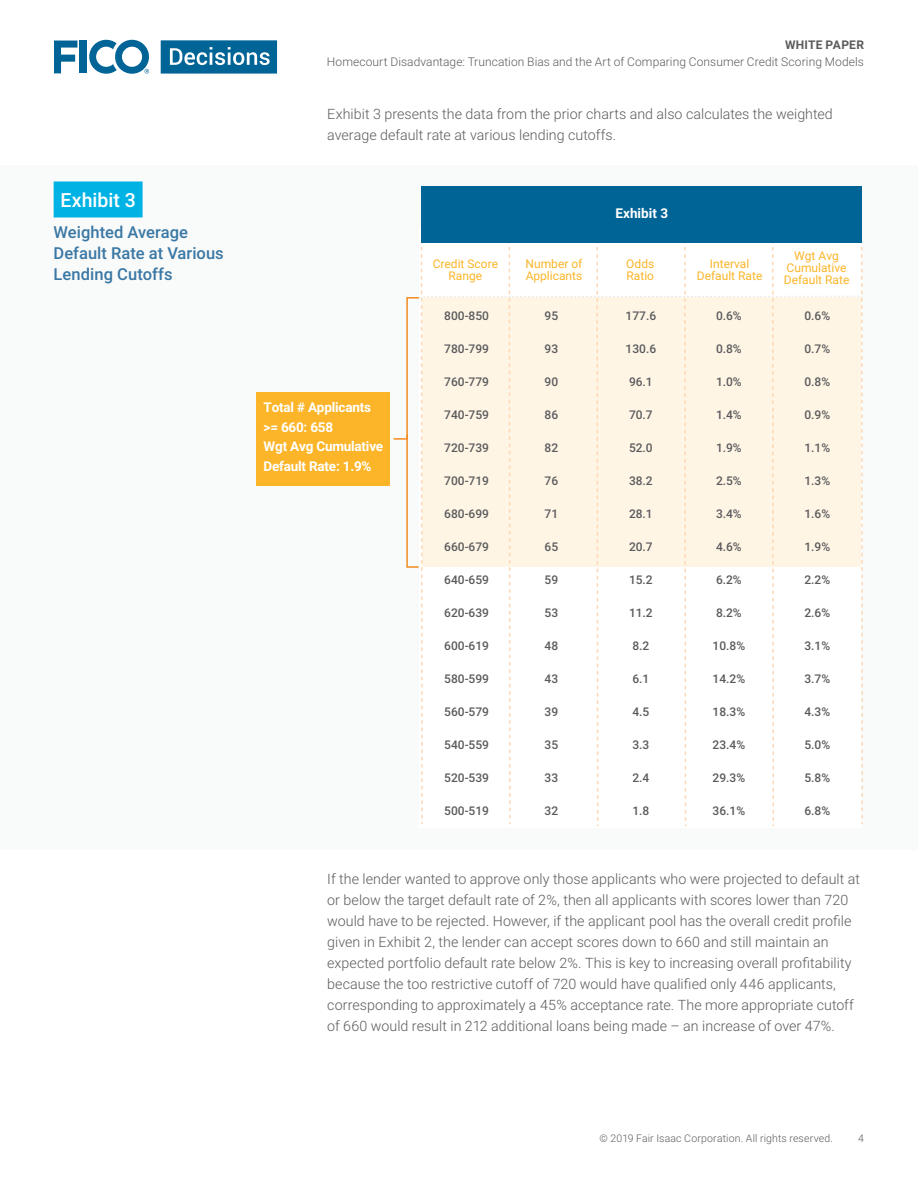
<style>
.page{position:relative;width:918px;height:1188px;background:#fff}
.page>*{position:absolute;margin:0;border:0;box-sizing:border-box;transform-origin:0 0}
.t1{font:500 19.5px "Roboto";color:#fff}
.t2{font:500 16.5px/21px "Roboto";letter-spacing:.005em;color:#3977a4}
.t3{font:300 14.25px/21px "Roboto";color:#5a5b5d}
.t4{font:700 13.5px/19.5px "Roboto";letter-spacing:-.015em;color:#fff}
.t5{font:500 12px "Roboto";color:#5a5b5d}
.t6{font:12px/12px "Roboto";color:#fcb528;text-align:center}
.t7{font:300 12px "Roboto";letter-spacing:.005em;color:#5a5b5d}
.t8{font:700 12px "Roboto";letter-spacing:.02em;color:#5a5b5d}
.t9{font:300 10.5px "Roboto";letter-spacing:.015em;color:#5a5b5d}
</style>
<div class="page">
<svg style="left:54px;top:41px;width:23px;height:32px"></svg>
<div style="left:80px;top:41px;width:7px;height:32px;background:#006496"></div>
<svg style="left:161px;top:40px;width:116px;height:34px;background:#2e80a9"></svg>
<svg style="left:89px;top:40px;width:60px;height:34px"></svg>
<div style="left:0;top:165px;width:918px;height:684px;background:#f9fafa"></div>
<div style="left:256px;top:392px;width:134px;height:94px;background:#fcb528"></div>
<div style="left:421px;top:186px;width:441px;height:57px;background:#006496"></div>
<svg style="left:393px;top:241px;width:470px;height:585px"></svg>
<div style="left:54px;top:181px;width:89px;height:36px;background:#00b3e4"></div>
<h1 class="t1" style="left:60px;top:186px;width:77px">Exhibit 3</h1>
<p class="t2" style="left:54px;top:221px;width:172px">Weighted Average<br>Default Rate at Various<br>Lending Cutoffs</p>
<p class="t8" style="left:785px;top:37px;width:80px">WHITE PAPER</p>
<p class="t7" style="left:327px;top:54px;width:539px">Homecourt Disadvantage: Truncation Bias and the Art of Comparing Consumer Credit Scoring Models</p>
<p class="t3" style="left:327px;top:103px;width:507px">Exhibit 3 presents the data from the prior charts and also calculates the weighted average default rate at various lending cutoffs.</p>
<p class="t4" style="left:264px;top:397px;width:121px">Total # Applicants &gt;= 660: 658<br>Wgt Avg Cumulative<br>Default Rate: 1.9%</p>
<p class="t4" style="left:616px;top:203px;width:54px">Exhibit 3</p>
<p class="t6" style="left:433px;top:257px;width:67px">Credit Score<br>Range</p>
<p class="t6" style="left:526px;top:257px;width:58px;text-align:left">Number of<br>Applicants</p>
<p class="t6" style="left:626px;top:257px;width:29px;text-align:left">Odds<br>Ratio</p>
<p class="t6" style="left:697px;top:257px;width:67px">Interval<br>Default Rate</p>
<p class="t6" style="left:784px;top:250px;width:67px">Wgt Avg<br>Cumulative<br>Default Rate</p>
<p class="t5" style="left:444px;top:308px;width:46px">800-850</p>
<p class="t5" style="left:444px;top:341px;width:46px">780-799</p>
<p class="t5" style="left:444px;top:374px;width:46px">760-779</p>
<p class="t5" style="left:444px;top:407px;width:46px">740-759</p>
<p class="t5" style="left:444px;top:440px;width:46px">720-739</p>
<p class="t5" style="left:444px;top:473px;width:46px">700-719</p>
<p class="t5" style="left:444px;top:506px;width:46px">680-699</p>
<p class="t5" style="left:444px;top:539px;width:46px">660-679</p>
<p class="t5" style="left:444px;top:572px;width:46px">640-659</p>
<p class="t5" style="left:444px;top:605px;width:46px">620-639</p>
<p class="t5" style="left:444px;top:638px;width:46px">600-619</p>
<p class="t5" style="left:444px;top:671px;width:46px">580-599</p>
<p class="t5" style="left:444px;top:704px;width:46px">560-579</p>
<p class="t5" style="left:444px;top:737px;width:46px">540-559</p>
<p class="t5" style="left:444px;top:770px;width:46px">520-539</p>
<p class="t5" style="left:444px;top:803px;width:46px">500-519</p>
<p class="t5" style="left:545px;top:308px;width:15px">95</p>
<p class="t5" style="left:545px;top:341px;width:15px">93</p>
<p class="t5" style="left:545px;top:374px;width:15px">90</p>
<p class="t5" style="left:545px;top:407px;width:15px">86</p>
<p class="t5" style="left:545px;top:440px;width:15px">82</p>
<p class="t5" style="left:545px;top:473px;width:15px">76</p>
<p class="t5" style="left:545px;top:506px;width:15px">71</p>
<p class="t5" style="left:545px;top:539px;width:15px">65</p>
<p class="t5" style="left:545px;top:572px;width:15px">59</p>
<p class="t5" style="left:545px;top:605px;width:15px">53</p>
<p class="t5" style="left:545px;top:638px;width:15px">48</p>
<p class="t5" style="left:545px;top:671px;width:15px">43</p>
<p class="t5" style="left:545px;top:704px;width:15px">39</p>
<p class="t5" style="left:545px;top:737px;width:15px">35</p>
<p class="t5" style="left:545px;top:770px;width:15px">33</p>
<p class="t5" style="left:545px;top:803px;width:15px">32</p>
<p class="t5" style="left:716px;top:308px;width:27px">0.6%</p>
<p class="t5" style="left:716px;top:341px;width:27px">0.8%</p>
<p class="t5" style="left:716px;top:374px;width:27px">1.0%</p>
<p class="t5" style="left:716px;top:407px;width:27px">1.4%</p>
<p class="t5" style="left:716px;top:440px;width:27px">1.9%</p>
<p class="t5" style="left:716px;top:473px;width:27px">2.5%</p>
<p class="t5" style="left:716px;top:506px;width:27px">3.4%</p>
<p class="t5" style="left:716px;top:539px;width:27px">4.6%</p>
<p class="t5" style="left:716px;top:572px;width:27px">6.2%</p>
<p class="t5" style="left:716px;top:605px;width:27px">8.2%</p>
<p class="t5" style="left:713px;top:638px;width:34px">10.8%</p>
<p class="t5" style="left:713px;top:671px;width:34px">14.2%</p>
<p class="t5" style="left:713px;top:704px;width:34px">18.3%</p>
<p class="t5" style="left:713px;top:737px;width:34px">23.4%</p>
<p class="t5" style="left:713px;top:770px;width:34px">29.3%</p>
<p class="t5" style="left:713px;top:803px;width:34px">36.1%</p>
<p class="t5" style="left:805px;top:308px;width:27px">0.6%</p>
<p class="t5" style="left:805px;top:341px;width:27px">0.7%</p>
<p class="t5" style="left:805px;top:374px;width:27px">0.8%</p>
<p class="t5" style="left:805px;top:407px;width:27px">0.9%</p>
<p class="t5" style="left:805px;top:440px;width:27px">1.1%</p>
<p class="t5" style="left:805px;top:473px;width:27px">1.3%</p>
<p class="t5" style="left:805px;top:506px;width:27px">1.6%</p>
<p class="t5" style="left:805px;top:539px;width:27px">1.9%</p>
<p class="t5" style="left:805px;top:572px;width:27px">2.2%</p>
<p class="t5" style="left:805px;top:605px;width:27px">2.6%</p>
<p class="t5" style="left:805px;top:638px;width:27px">3.1%</p>
<p class="t5" style="left:805px;top:671px;width:27px">3.7%</p>
<p class="t5" style="left:805px;top:704px;width:27px">4.3%</p>
<p class="t5" style="left:805px;top:737px;width:27px">5.0%</p>
<p class="t5" style="left:805px;top:770px;width:27px">5.8%</p>
<p class="t5" style="left:805px;top:803px;width:27px">6.8%</p>
<p class="t5" style="left:626px;top:308px;width:32px">177.6</p>
<p class="t5" style="left:626px;top:341px;width:32px">130.6</p>
<p class="t5" style="left:629px;top:374px;width:25px">96.1</p>
<p class="t5" style="left:629px;top:407px;width:25px">70.7</p>
<p class="t5" style="left:629px;top:440px;width:25px">52.0</p>
<p class="t5" style="left:629px;top:473px;width:25px">38.2</p>
<p class="t5" style="left:629px;top:506px;width:25px">28.1</p>
<p class="t5" style="left:629px;top:539px;width:25px">20.7</p>
<p class="t5" style="left:629px;top:572px;width:25px">15.2</p>
<p class="t5" style="left:629px;top:605px;width:25px">11.2</p>
<p class="t5" style="left:632px;top:638px;width:18px">8.2</p>
<p class="t5" style="left:632px;top:671px;width:18px">6.1</p>
<p class="t5" style="left:632px;top:704px;width:18px">4.5</p>
<p class="t5" style="left:632px;top:737px;width:18px">3.3</p>
<p class="t5" style="left:632px;top:770px;width:18px">2.4</p>
<p class="t5" style="left:632px;top:803px;width:18px">1.8</p>
<p class="t3" style="left:327px;top:868px;width:534px">If the lender wanted to approve only those applicants who were projected to default at or below the target default rate of 2%, then all applicants with scores lower than 720 would have to be rejected. However, if the applicant pool has the overall credit profile given in Exhibit 2, the lender can accept scores down to 660 and still maintain an expected portfolio default rate below 2%. This is key to increasing overall profitability because the too restrictive cutoff of 720 would have qualified only 446 applicants, corresponding to approximately a 45% acceptance rate. The more appropriate cutoff of 660 would result in 212 additional loans being made – an increase of over 47%.</p>
<p class="t9" style="left:599px;top:1131px;width:235px">© 2019 Fair Isaac Corporation. All rights reserved.</p>
<p class="t9" style="left:858px;top:1131px;width:7px">4</p>
</div>
